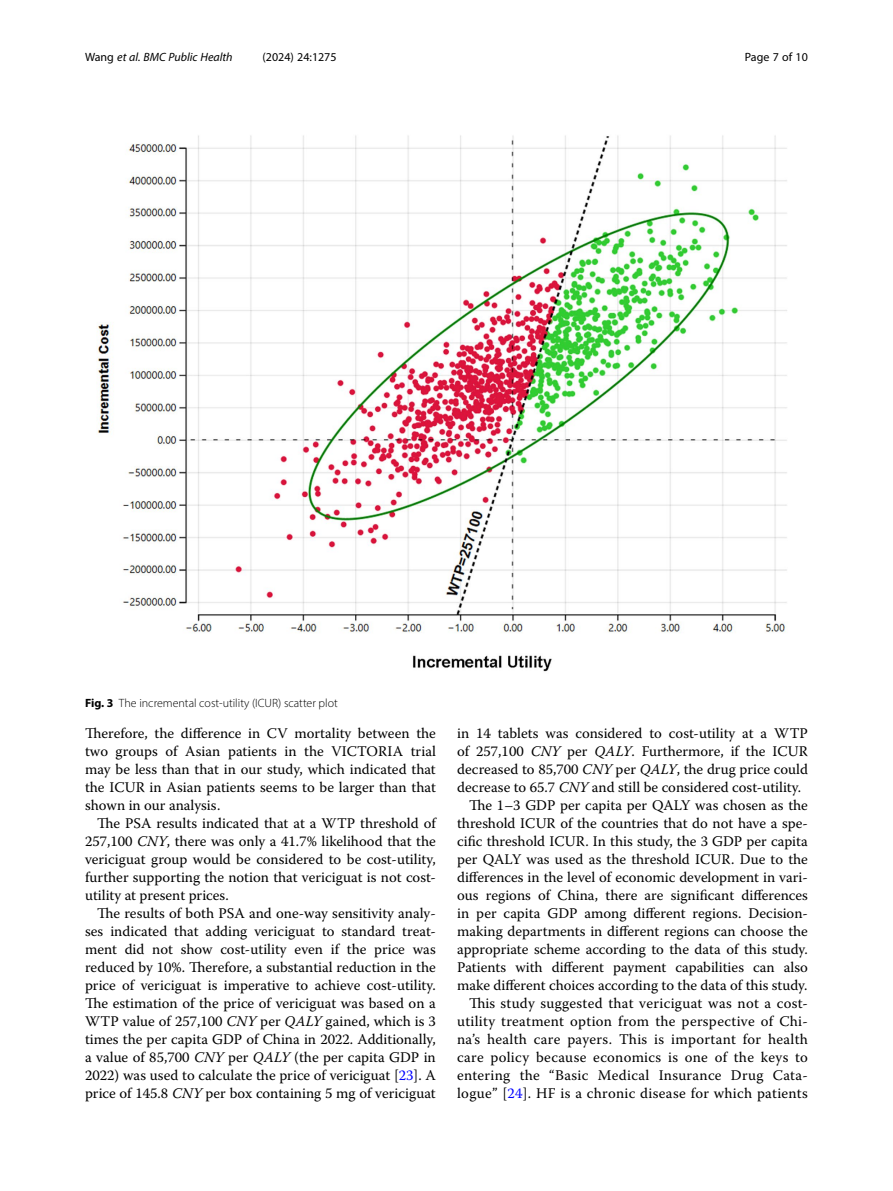
<style>
.page{position:relative;width:893px;height:1191px;background:#fff}
.page>*{position:absolute;margin:0;border:0;box-sizing:border-box;transform-origin:0 0}
.Body_Text_Indent{font:14.7px/18px "Warnock Pro";color:#000;text-align:justify}
.Figure_Caption{font:300 12px "Myriad Pro";color:#000}
.t1{font:italic 12px "Myriad Pro";color:#000}
.t2{font:12px "Myriad Pro";color:#000}
.s1{font-style:normal}
.s2{font-weight:700}
.s3{font-style:italic}
.s4{color:#00f}
</style>
<div class="page">
<img style="left:97px;top:135px;width:690px;height:537px">
<p class="t1" style="left:85px;top:50px;width:149px"><span class="s1">Wang</span> et al. BMC Public Health</p>
<p class="t2" style="left:262px;top:50px;width:76px">(2024) 24:1275</p>
<p class="t2" style="left:745px;top:50px;width:65px">Page 7 of 10</p>
<p class="Figure_Caption" style="left:85px;top:695px;width:254px"><span class="s2">Fig. 3</span> The incremental cost-utility (ICUR) scatter plot</p>
<p class="Body_Text_Indent" style="left:85px;top:724px;width:352px">Therefore, the difference in CV mortality between the two groups of Asian patients in the VICTORIA trial may be less than that in our study, which indicated that the ICUR in Asian patients seems to be larger than that shown in our analysis.</p>
<p class="Body_Text_Indent" style="left:85px;top:814px;width:352px;text-indent:12px">The PSA results indicated that at a WTP threshold of 257,100 <span class="s3">CNY</span>, there was only a 41.7% likelihood that the vericiguat group would be considered to be cost-utility, further supporting the notion that vericiguat is not cost&shy;utility at present prices.</p>
<p class="Body_Text_Indent" style="left:85px;top:904px;width:352px;text-indent:12px">The results of both PSA and one-way sensitivity analy&shy;ses indicated that adding vericiguat to standard treat&shy;ment did not show cost-utility even if the price was reduced by 10%. Therefore, a substantial reduction in the price of vericiguat is imperative to achieve cost-utility.<br>The estimation of the price of vericiguat was based on a WTP value of 257,100 <span class="s3">CNY</span> per <span class="s3">QALY</span> gained, which is 3 times the per capita GDP of China in 2022. Additionally, a value of 85,700 <span class="s3">CNY</span> per <span class="s3">QALY</span> (the per capita GDP in 2022) was used to calculate the price of vericiguat [<span class="s4">23</span>]. A price of 145.8 <span class="s3">CNY</span> per box containing 5 mg of vericiguat</p>
<p class="Body_Text_Indent" style="left:457px;top:724px;width:352px">in 14 tablets was considered to cost-utility at a WTP of 257,100 <span class="s3">CNY</span> per <span class="s3">QALY</span>. Furthermore, if the ICUR decreased to 85,700 <span class="s3">CNY</span> per <span class="s3">QALY</span>, the drug price could decrease to 65.7 <span class="s3">CNY</span> and still be considered cost-utility.</p>
<p class="Body_Text_Indent" style="left:457px;top:796px;width:352px;text-indent:12px">The 1–3 GDP per capita per QALY was chosen as the threshold ICUR of the countries that do not have a spe&shy;cific threshold ICUR. In this study, the 3 GDP per capita per QALY was used as the threshold ICUR. Due to the differences in the level of economic development in vari&shy;ous regions of China, there are significant differences in per capita GDP among different regions. Decision&shy;making departments in different regions can choose the appropriate scheme according to the data of this study.<br>Patients with different payment capabilities can also make different choices according to the data of this study.</p>
<p class="Body_Text_Indent" style="left:457px;top:994px;width:352px;text-indent:12px">This study suggested that vericiguat was not a cost&shy;utility treatment option from the perspective of Chi&shy;na’s health care payers. This is important for health care policy because economics is one of the keys to entering the “Basic Medical Insurance Drug Cata&shy;logue” [<span class="s4">24</span>]. HF is a chronic disease for which patients</p>
</div>
